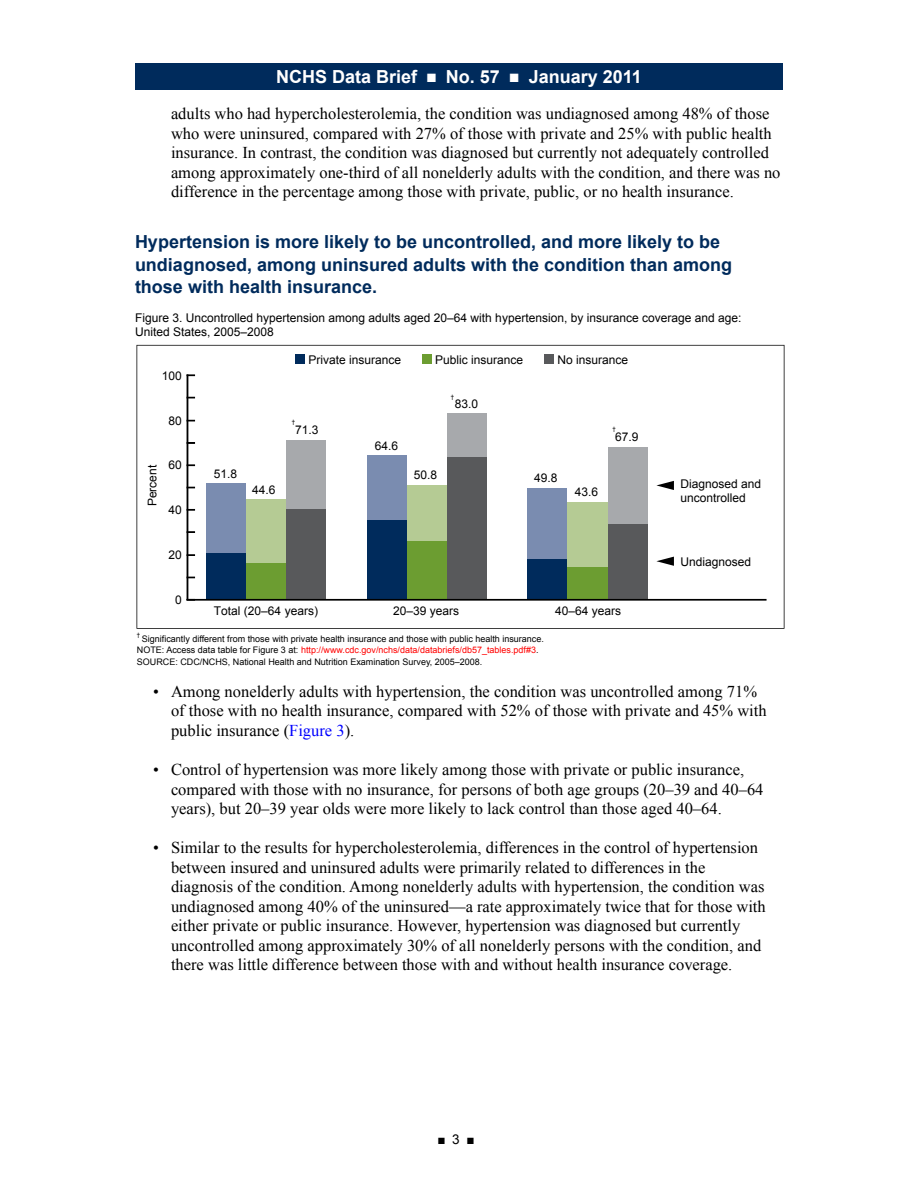
<style>
.page{position:relative;width:918px;height:1188px;background:#fff}
.page>*{position:absolute;margin:0;border:0;box-sizing:border-box;transform-origin:0 0}
.Heading_2{font:700 18px/22.5px "Arial";color:#002b5c}
.t1{font:700 18px "Arial";color:#fff}
.Basic__Bullets{font:16.5px/19.5px "Times New Roman";color:#000}
.t2{font:13.5px "Arial";color:#000}
.t3{font:12px/14.4px "Arial";color:#000}
.t4{font:12px/13.5px "Arial";color:#010101}
.t5{font:9px/11.6px "Arial";color:#000}
.t6{font:6px "Arial";color:#000}
.s1{color:#f00}
.s2{color:#00f}
</style>
<div class="page">
<div style="left:135px;top:63px;width:648px;height:27px;background:#002b5c"></div>
<svg style="left:136px;top:345px;width:648px;height:284px"></svg>
<svg style="left:656px;top:481px;width:18px;height:9px"></svg>
<svg style="left:656px;top:557px;width:18px;height:9px"></svg>
<div style="left:296px;top:354px;width:9px;height:10px;background:#002b5c"></div>
<div style="left:422px;top:354px;width:10px;height:10px;background:#6c9d31"></div>
<div style="left:544px;top:354px;width:10px;height:10px;background:#58595b"></div>
<div style="left:206px;top:553px;width:40px;height:46px;background:#002b5c"></div>
<div style="left:246px;top:563px;width:40px;height:36px;background:#6c9d31"></div>
<div style="left:286px;top:509px;width:40px;height:90px;background:#58595b"></div>
<div style="left:367px;top:520px;width:40px;height:79px;background:#002b5c"></div>
<div style="left:407px;top:541px;width:40px;height:58px;background:#6c9d31"></div>
<div style="left:447px;top:457px;width:40px;height:142px;background:#58595b"></div>
<div style="left:527px;top:558px;width:40px;height:41px;background:#002b5c"></div>
<div style="left:567px;top:567px;width:41px;height:32px;background:#6c9d31"></div>
<div style="left:608px;top:524px;width:40px;height:75px;background:#58595b"></div>
<div style="left:206px;top:484px;width:40px;height:69px;background:#7a8cb0"></div>
<div style="left:246px;top:500px;width:40px;height:63px;background:#b5cb94"></div>
<div style="left:286px;top:440px;width:40px;height:69px;background:#a7a9ac"></div>
<div style="left:367px;top:455px;width:40px;height:65px;background:#7a8cb0"></div>
<div style="left:407px;top:486px;width:40px;height:55px;background:#b5cb94"></div>
<div style="left:447px;top:413px;width:40px;height:44px;background:#a7a9ac"></div>
<div style="left:527px;top:488px;width:40px;height:70px;background:#7a8cb0"></div>
<div style="left:567px;top:502px;width:41px;height:65px;background:#b5cb94"></div>
<div style="left:608px;top:447px;width:40px;height:77px;background:#a7a9ac"></div>
<div style="left:187px;top:375px;width:1px;height:225px;border:1px solid #000"></div>
<svg style="left:187px;top:442px;width:8px;height:2px"></svg>
<svg style="left:187px;top:509px;width:8px;height:2px"></svg>
<svg style="left:187px;top:531px;width:8px;height:2px"></svg>
<svg style="left:187px;top:554px;width:8px;height:2px"></svg>
<div style="left:187px;top:599px;width:579px;height:2px;border:1px solid #000"></div>
<p class="t1" style="left:276px;top:65px;width:367px">NCHS Data Brief ■ No. 57 ■ January 2011</p>
<p class="Basic__Bullets" style="left:171px;top:104px;width:611px">adults who had hypercholesterolemia, the condition was undiagnosed among 48% of those who were uninsured, compared with 27% of those with private and 25% with public health insurance. In contrast, the condition was diagnosed but currently not adequately controlled among approximately one-third of all nonelderly adults with the condition, and there was no difference in the percentage among those with private, public, or no health insurance.</p>
<p class="Heading_2" style="left:135px;top:231px;width:599px">Hypertension is more likely to be uncontrolled, and more likely to be undiagnosed, among uninsured adults with the condition than among those with health insurance.</p>
<p class="t3" style="left:135px;top:311px;width:608px">Figure 3. Uncontrolled hypertension among adults aged 20–64 with hypertension, by insurance coverage and age:<br>United States, 2005–2008</p>
<p class="t4" style="left:162px;top:369px;width:22px">100</p>
<p class="t4" style="left:168px;top:414px;width:15px">80</p>
<p class="t3" style="left:145px;top:506px;width:43px;rotate:-90deg">Percent</p>
<p class="t4" style="left:168px;top:458px;width:15px">60</p>
<p class="t4" style="left:168px;top:503px;width:15px">40</p>
<p class="t4" style="left:168px;top:548px;width:15px">20</p>
<p class="t4" style="left:175px;top:593px;width:8px">0</p>
<p class="t3" style="left:308px;top:353px;width:94px">Private insurance</p>
<p class="t3" style="left:435px;top:353px;width:90px">Public insurance</p>
<p class="t3" style="left:558px;top:353px;width:72px">No insurance</p>
<p class="t4" style="left:214px;top:467px;width:25px">51.8</p>
<p class="t4" style="left:252px;top:483px;width:25px">44.6</p>
<p class="t6" style="left:292px;top:418px;width:5px">†</p>
<p class="t4" style="left:295px;top:423px;width:25px">71.3</p>
<p class="t4" style="left:375px;top:439px;width:25px">64.6</p>
<p class="t6" style="left:451px;top:393px;width:5px">†</p>
<p class="t4" style="left:455px;top:397px;width:25px">83.0</p>
<p class="t4" style="left:414px;top:468px;width:25px">50.8</p>
<p class="t4" style="left:534px;top:472px;width:25px">49.8</p>
<p class="t6" style="left:612px;top:425px;width:5px">†</p>
<p class="t4" style="left:615px;top:430px;width:25px">67.9</p>
<p class="t4" style="left:575px;top:485px;width:25px">43.6</p>
<p class="t3" style="left:214px;top:604px;width:106px">Total (20–64 years)</p>
<p class="t3" style="left:393px;top:604px;width:68px">20–39 years</p>
<p class="t3" style="left:555px;top:604px;width:68px">40–64 years</p>
<p class="t6" style="left:137px;top:631px;width:5px">†</p>
<p class="t5" style="left:137px;top:633px;width:409px;text-indent:5px">Significantly different from those with private health insurance and those with public health insurance.<br>NOTE: Access data table for Figure 3 at: <span class="s1">http://www.cdc.gov/nchs/data/databriefs/db57_tables.pdf#3</span>.<br>SOURCE: CDC/NCHS, National Health and Nutrition Examination Survey, 2005–2008.</p>
<p class="t4" style="left:681px;top:478px;width:82px">Diagnosed and uncontrolled</p>
<p class="t4" style="left:681px;top:555px;width:72px">Undiagnosed</p>
<p class="Basic__Bullets" style="left:171px;top:681px;width:597px;text-indent:-18px">• Among nonelderly adults with hypertension, the condition was uncontrolled among 71% of those with no health insurance, compared with 52% of those with private and 45% with public insurance (<span class="s2">Figure 3</span>).</p>
<p class="Basic__Bullets" style="left:171px;top:759px;width:594px;text-indent:-18px">• Control of hypertension was more likely among those with private or public insurance, compared with those with no insurance, for persons of both age groups (20–39 and 40–64 years), but 20–39 year olds were more likely to lack control than those aged 40–64.</p>
<p class="Basic__Bullets" style="left:171px;top:838px;width:596px;text-indent:-18px">• Similar to the results for hypercholesterolemia, differences in the control of hypertension between insured and uninsured adults were primarily related to differences in the diagnosis of the condition. Among nonelderly adults with hypertension, the condition was undiagnosed among 40% of the uninsured—a rate approximately twice that for those with either private or public insurance. However, hypertension was diagnosed but currently uncontrolled among approximately 30% of all nonelderly persons with the condition, and there was little difference between those with and without health insurance coverage.</p>
<p class="t2" style="left:437px;top:1130px;width:39px">■ 3 ■</p>
</div>
